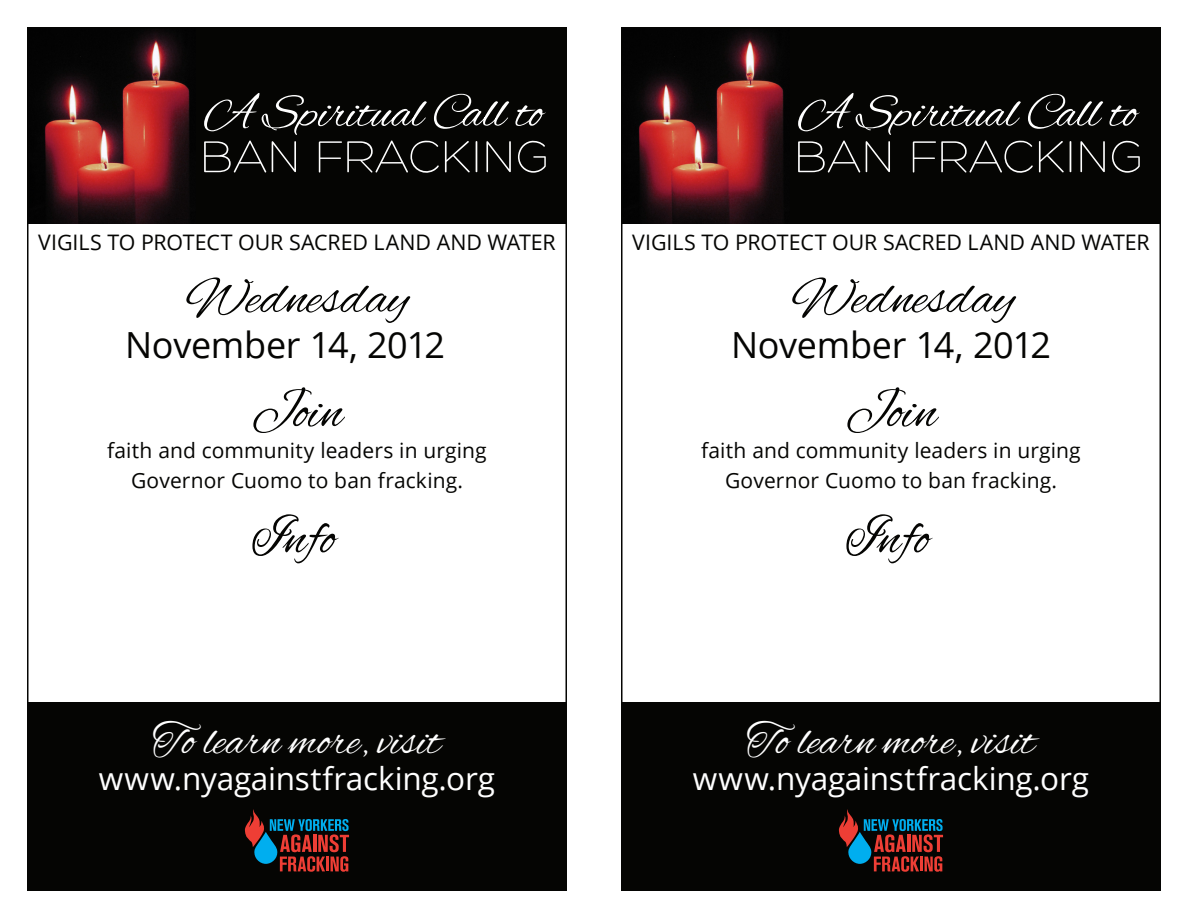
<style>
.page{position:relative;width:1188px;height:918px;background:#fff}
.page>*{position:absolute;margin:0;border:0;box-sizing:border-box;transform-origin:0 0}
.t1{font:54px "Alex Brush";color:#050503}
.t2{font:45px "Alex Brush";color:#fff}
.t3{font:36px "Open Sans";letter-spacing:-.01em;color:#050503}
.t4{font:31.5px "Open Sans";letter-spacing:-.005em;color:#fff}
.t5{font:21.3px "Open Sans";letter-spacing:-.005em;color:#050503}
.t6{font:21px/30px "Open Sans";letter-spacing:.005em;color:#050503;text-align:center}
</style>
<div class="page">
<div style="left:27px;top:702px;width:540px;height:189px;background:#050503"></div>
<img style="left:30px;top:30px;width:167px;height:194px">
<div style="left:197px;top:27px;width:370px;height:197px;background:#050503"></div>
<svg style="left:204px;top:93px;width:342px;height:80px"></svg>
<svg style="left:245px;top:809px;width:104px;height:63px"></svg>
<div style="left:621px;top:702px;width:540px;height:189px;background:#050503"></div>
<img style="left:624px;top:30px;width:167px;height:194px">
<div style="left:791px;top:27px;width:370px;height:197px;background:#050503"></div>
<svg style="left:798px;top:93px;width:342px;height:80px"></svg>
<svg style="left:839px;top:809px;width:104px;height:63px"></svg>
<p class="t5" style="left:38px;top:228px;width:519px">VIGILS TO PROTECT OUR SACRED LAND AND WATER</p>
<p class="t1" style="left:186px;top:267px;width:224px">Wednesday</p>
<p class="t3" style="left:125px;top:320px;width:321px">November 14, 2012</p>
<p class="t1" style="left:251px;top:381px;width:93px">Join</p>
<p class="t6" style="left:107px;top:435px;width:381px">faith and community leaders in urging<br>Governor Cuomo to ban fracking.</p>
<p class="t1" style="left:251px;top:508px;width:86px">Info</p>
<p class="t2" style="left:152px;top:715px;width:290px">To learn more, visit</p>
<p class="t4" style="left:99px;top:757px;width:398px">www.nyagainstfracking.org</p>
<p class="t5" style="left:632px;top:228px;width:519px">VIGILS TO PROTECT OUR SACRED LAND AND WATER</p>
<p class="t1" style="left:791px;top:267px;width:224px">Wednesday</p>
<p class="t3" style="left:731px;top:320px;width:321px">November 14, 2012</p>
<p class="t1" style="left:845px;top:381px;width:93px">Join</p>
<p class="t6" style="left:701px;top:435px;width:381px">faith and community leaders in urging<br>Governor Cuomo to ban fracking.</p>
<p class="t1" style="left:845px;top:508px;width:86px">Info</p>
<p class="t2" style="left:746px;top:715px;width:290px">To learn more, visit</p>
<p class="t4" style="left:693px;top:757px;width:398px">www.nyagainstfracking.org</p>
</div>
